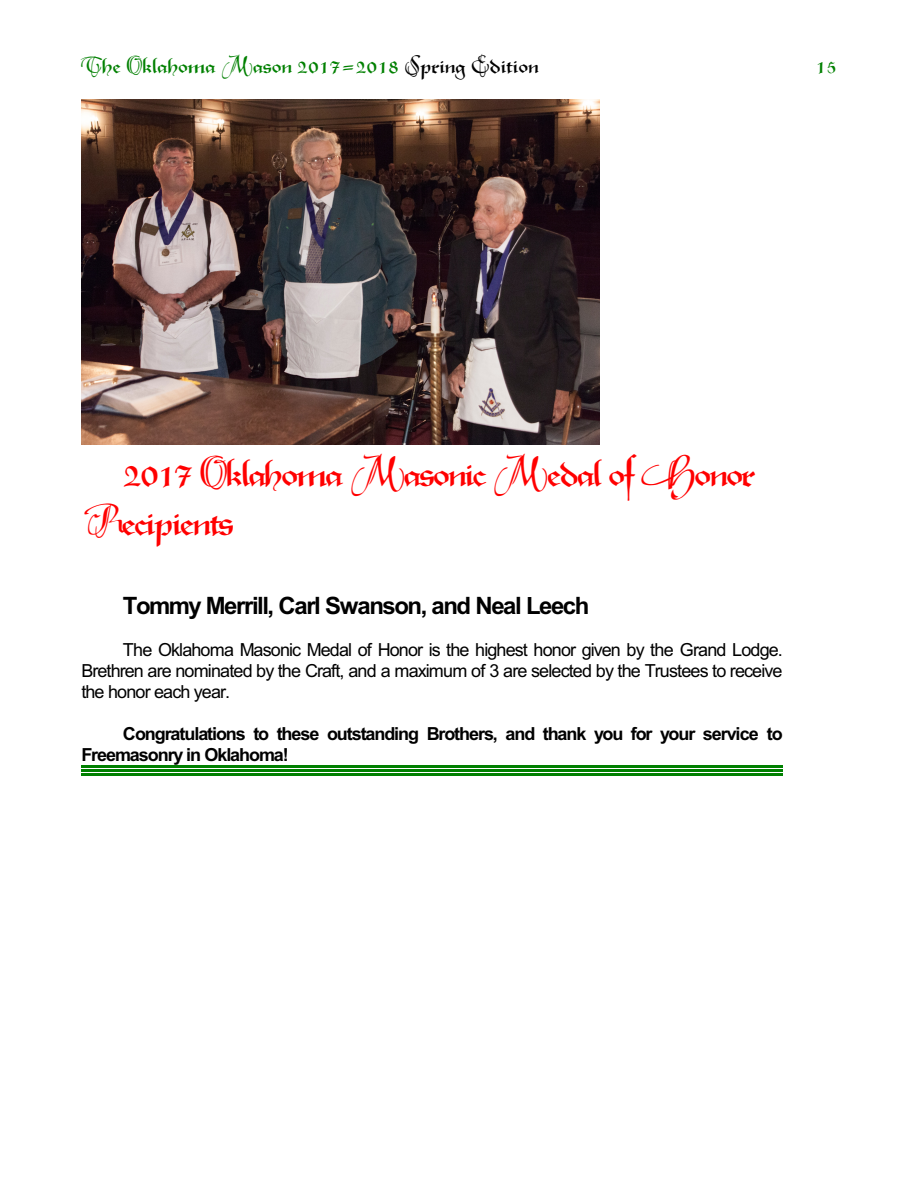
<style>
.page{position:relative;width:918px;height:1188px;background:#fff}
.page>*{position:absolute;margin:0;border:0;box-sizing:border-box;transform-origin:0 0}
.t1{font:31.5px/48.8px "Xmas Terpiece Swashes";letter-spacing:-.055em;color:#f00}
.t2{font:700 24px "Arial";letter-spacing:-.06em;color:#000}
.t3{font:18px/20.7px "Arial";letter-spacing:-.045em;color:#000;text-align:justify}
.t4{font:700 18px/21.3px "Arial";letter-spacing:-.06em;color:#000}
.t5{font:18px "Xmas Terpiece Swashes";color:#008000}
.s1{color:#000}
</style>
<div class="page">
<img style="left:81px;top:100px;width:519px;height:345px">
<hr style="left:81px;top:765px;width:702px;height:3px;background:#008000">
<hr style="left:81px;top:769px;width:702px;height:3px;background:#008000">
<hr style="left:81px;top:773px;width:702px;height:3px;background:#008000">
<p class="t5" style="left:81px;top:54px;width:459px">The Oklahoma Mason 2017-2018 <span class="s1">Spring Edition</span></p>
<p class="t5" style="left:815px;top:54px;width:23px">15</p>
<h1 class="t1" style="left:81px;top:448px;width:675px;text-indent:42px">2017 Oklahoma Masonic Medal of Honor<br>Recipients</h1>
<h2 class="t2" style="left:123px;top:596px;width:468px">Tommy Merrill, Carl Swanson, and Neal Leech</h2>
<p class="t3" style="left:81px;top:641px;width:703px;text-indent:42px">The Oklahoma Masonic Medal of Honor is the highest honor given by the Grand Lodge.<br>Brethren are nominated by the Craft, and a maximum of 3 are selected by the Trustees to receive the honor each year.</p>
<p class="t4" style="left:81px;top:724px;width:703px;text-indent:42px">Congratulations to these outstanding Brothers, and thank you for your service to<br>Freemasonry in Oklahoma!</p>
</div>
